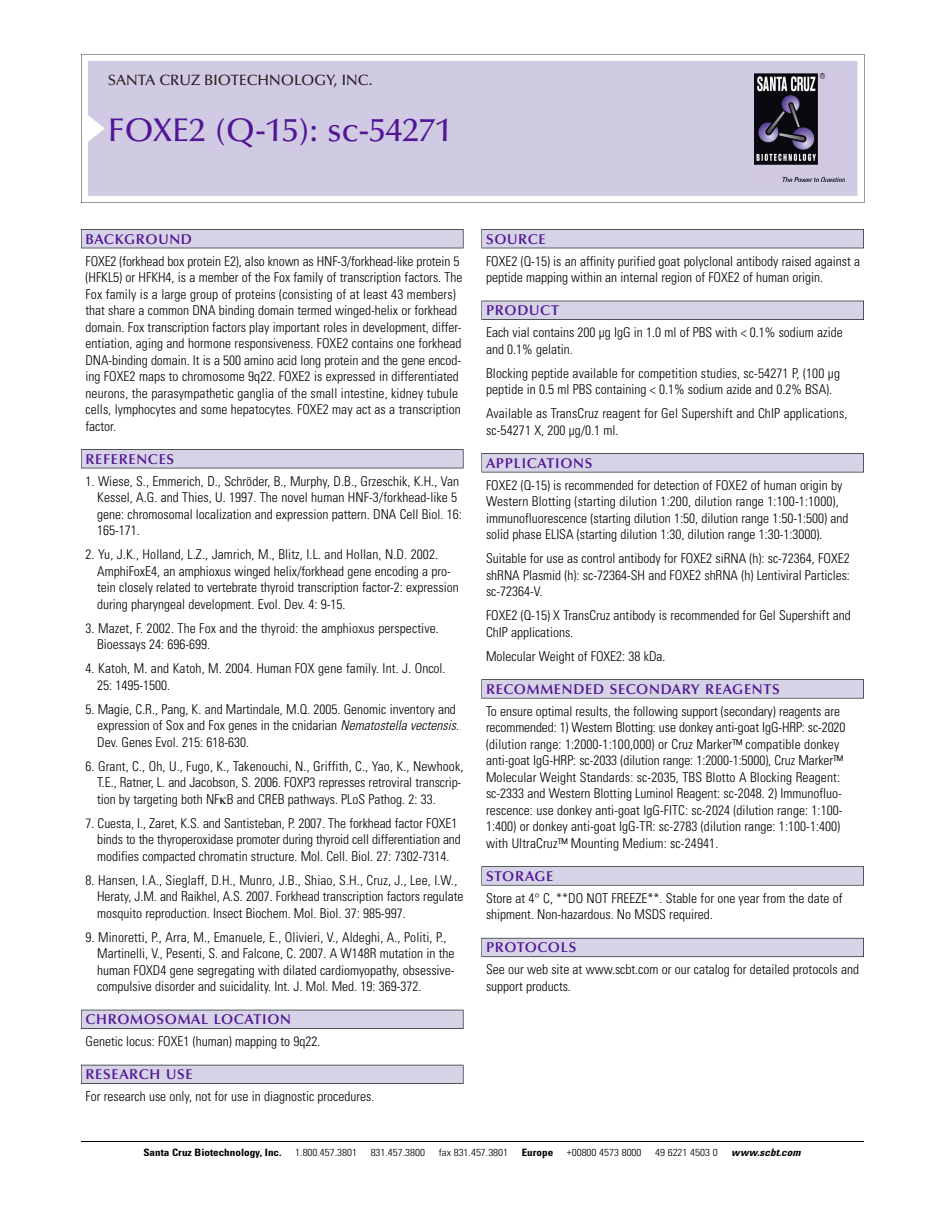
<style>
.page{position:relative;width:945px;height:1215px;background:#fff}
.page>*{position:absolute;margin:0;border:0;box-sizing:border-box;transform-origin:0 0}
.t1{font:500 33px "Optima";color:#511695}
.t2{font:500 15px "Optima";color:#231f20}
.t3{font:600 14.25px "Optima";letter-spacing:.05em;color:#511695}
.t4{font:300 condensed 13.5px/16.5px "Univers";color:#000}
.t5{font:300 condensed 10.2px "Univers";color:#000;scale:1.1 1}
.t6{font:700 condensed 10.2px "Univers";color:#000;scale:1.1 1}
.t7{font:italic 700 condensed 10.2px "Univers";letter-spacing:.005em;color:#000;scale:1.1 1}
.s1{font-style:italic}
</style>
<div class="page">
<svg style="left:81px;top:54px;width:783px;height:149px"></svg>
<div style="left:88px;top:61px;width:769px;height:135px;background:#d1cae3"></div>
<img style="left:755px;top:74px;width:90px;height:108px">
<div style="left:81px;top:229px;width:382px;height:19px;background:#525156"></div>
<div style="left:81px;top:230px;width:382px;height:18px;background:#d7d3e7"></div>
<div style="left:81px;top:449px;width:382px;height:19px;background:#525155"></div>
<div style="left:81px;top:450px;width:382px;height:18px;background:#d7d3e7"></div>
<div style="left:81px;top:1010px;width:382px;height:19px;background:#525158"></div>
<div style="left:81px;top:1010px;width:382px;height:18px;background:#d7d3e7"></div>
<div style="left:81px;top:1065px;width:382px;height:19px;background:#54535a"></div>
<div style="left:81px;top:1065px;width:382px;height:18px;background:#d7d3e7"></div>
<div style="left:482px;top:229px;width:382px;height:19px;background:#525156"></div>
<div style="left:482px;top:230px;width:381px;height:18px;background:#d7d3e7"></div>
<div style="left:482px;top:301px;width:382px;height:19px;background:#515055"></div>
<div style="left:482px;top:301px;width:381px;height:18px;background:#d7d3e7"></div>
<div style="left:482px;top:453px;width:382px;height:19px;background:#545357"></div>
<div style="left:482px;top:454px;width:381px;height:18px;background:#d7d3e7"></div>
<div style="left:482px;top:679px;width:382px;height:19px;background:#575759"></div>
<div style="left:482px;top:680px;width:381px;height:18px;background:#d7d3e7"></div>
<svg style="left:482px;top:866px;width:382px;height:20px"></svg>
<div style="left:482px;top:867px;width:381px;height:18px;background:#d7d3e7"></div>
<div style="left:482px;top:938px;width:382px;height:19px;background:#66646e"></div>
<div style="left:482px;top:938px;width:381px;height:18px;background:#d7d3e7"></div>
<hr style="left:81px;top:1141px;width:783px;height:1px;background:#000">
<p class="t2" style="left:108px;top:74px;width:266px">SANTA CRUZ BIOTECHNOLOGY, INC.</p>
<h1 class="t1" style="left:108px;top:117px;width:345px">FOXE2 (Q-15): sc-54271</h1>
<p class="t3" style="left:86px;top:233px;width:108px">BACKGROUND</p>
<p class="t4" style="left:86px;top:254px;width:379px">FOXE2 (forkhead box protein E2), also known as HNF-3/forkhead-like protein 5 (HFKL5) or HFKH4, is a member of the Fox family of transcription factors. The Fox family is a large group of proteins (consisting of at least 43 members) that share a common DNA binding domain termed winged-helix or forkhead domain. Fox transcription factors play important roles in development, differ&shy;entiation, aging and hormone responsiveness. FOXE2 contains one forkhead DNA-binding domain. It is a 500 amino acid long protein and the gene encod&shy;ing FOXE2 maps to chromosome 9q22. FOXE2 is expressed in differentiated neurons, the parasympathetic ganglia of the small intestine, kidney tubule cells, lymphocytes and some hepatocytes. FOXE2 may act as a transcription factor.</p>
<p class="t3" style="left:86px;top:453px;width:90px">REFERENCES</p>
<p class="t4" style="left:97px;top:474px;width:366px;text-indent:-12px">1. Wiese, S., Emmerich, D., Schröder, B., Murphy, D.B., Grzeschik, K.H., Van Kessel, A.G. and Thies, U. 1997. The novel human HNF-3/forkhead-like 5 gene: chromosomal localization and expression pattern. DNA Cell Biol. 16:<br>165-171.</p>
<p class="t4" style="left:97px;top:547px;width:363px;text-indent:-12px">2. Yu, J.K., Holland, L.Z., Jamrich, M., Blitz, I.L. and Hollan, N.D. 2002.<br>AmphiFoxE4, an amphioxus winged helix/forkhead gene encoding a pro&shy;tein closely related to vertebrate thyroid transcription factor-2: expression during pharyngeal development. Evol. Dev. 4: 9-15.</p>
<p class="t4" style="left:97px;top:621px;width:343px;text-indent:-12px">3. Mazet, F. 2002. The Fox and the thyroid: the amphioxus perspective.<br>Bioessays 24: 696-699.</p>
<p class="t4" style="left:97px;top:661px;width:350px;text-indent:-12px">4. Katoh, M. and Katoh, M. 2004. Human FOX gene family. Int. J. Oncol.<br>25: 1495-1500.</p>
<p class="t4" style="left:97px;top:702px;width:363px;text-indent:-12px">5. Magie, C.R., Pang, K. and Martindale, M.Q. 2005. Genomic inventory and expression of Sox and Fox genes in the cnidarian <span class="s1">Nematostella vectensis</span>.<br>Dev. Genes Evol. 215: 618-630.</p>
<p class="t4" style="left:97px;top:759px;width:368px;text-indent:-12px">6. Grant, C., Oh, U., Fugo, K., Takenouchi, N., Griffith, C., Yao, K., Newhook,<br>T.E., Ratner, L. and Jacobson, S. 2006. FOXP3 represses retroviral transcrip&shy;tion by targeting both NF B and CREB pathways. PLoS Pathog. 2: 33.</p>
<p class="t4" style="left:97px;top:816px;width:365px;text-indent:-12px">7. Cuesta, I., Zaret, K.S. and Santisteban, P. 2007. The forkhead factor FOXE1 binds to the thyroperoxidase promoter during thyroid cell differentiation and modifies compacted chromatin structure. Mol. Cell. Biol. 27: 7302-7314.</p>
<p class="t4" style="left:97px;top:873px;width:368px;text-indent:-12px">8. Hansen, I.A., Sieglaff, D.H., Munro, J.B., Shiao, S.H., Cruz, J., Lee, I.W.,<br>Heraty, J.M. and Raikhel, A.S. 2007. Forkhead transcription factors regulate mosquito reproduction. Insect Biochem. Mol. Biol. 37: 985-997.</p>
<p class="t4" style="left:97px;top:930px;width:359px;text-indent:-12px">9. Minoretti, P., Arra, M., Emanuele, E., Olivieri, V., Aldeghi, A., Politi, P., Martinelli, V., Pesenti, S. and Falcone, C. 2007. A W148R mutation in the human FOXD4 gene segregating with dilated cardiomyopathy, obsessive&shy;compulsive disorder and suicidality. Int. J. Mol. Med. 19: 369-372.</p>
<p class="t3" style="left:86px;top:1014px;width:207px">CHROMOSOMAL LOCATION</p>
<p class="t4" style="left:86px;top:1034px;width:236px">Genetic locus: FOXE1 (human) mapping to 9q22.</p>
<p class="t3" style="left:86px;top:1069px;width:109px">RESEARCH USE</p>
<p class="t4" style="left:86px;top:1089px;width:290px">For research use only, not for use in diagnostic procedures.</p>
<p class="t3" style="left:486px;top:233px;width:61px">SOURCE</p>
<p class="t4" style="left:486px;top:254px;width:376px">FOXE2 (Q-15) is an affinity purified goat polyclonal antibody raised against a peptide mapping within an internal region of FOXE2 of human origin.</p>
<p class="t3" style="left:486px;top:305px;width:74px">PRODUCT</p>
<p class="t4" style="left:486px;top:325px;width:358px">Each vial contains 200 µg IgG in 1.0 ml of PBS with &lt; 0.1% sodium azide and 0.1% gelatin.</p>
<p class="t4" style="left:486px;top:366px;width:356px">Blocking peptide available for competition studies, sc-54271 P, (100 µg peptide in 0.5 ml PBS containing &lt; 0.1% sodium azide and 0.2% BSA).</p>
<p class="t4" style="left:486px;top:406px;width:363px">Available as TransCruz reagent for Gel Supershift and ChIP applications, sc-54271 X, 200 µg/0.1 ml.</p>
<p class="t3" style="left:486px;top:457px;width:108px">APPLICATIONS</p>
<p class="t4" style="left:486px;top:478px;width:364px">FOXE2 (Q-15) is recommended for detection of FOXE2 of human origin by Western Blotting (starting dilution 1:200, dilution range 1:100-1:1000), immunofluorescence (starting dilution 1:50, dilution range 1:50-1:500) and solid phase ELISA (starting dilution 1:30, dilution range 1:30-1:3000).</p>
<p class="t4" style="left:486px;top:551px;width:365px;text-align:justify">Suitable for use as control antibody for FOXE2 siRNA (h): sc-72364, FOXE2 shRNA Plasmid (h): sc-72364-SH and FOXE2 shRNA (h) Lentiviral Particles: sc-72364-V.</p>
<p class="t4" style="left:486px;top:608px;width:366px">FOXE2 (Q-15) X TransCruz antibody is recommended for Gel Supershift and<br>ChIP applications.</p>
<p class="t4" style="left:486px;top:649px;width:181px">Molecular Weight of FOXE2: 38 kDa.</p>
<p class="t3" style="left:486px;top:683px;width:295px">RECOMMENDED SECONDARY REAGENTS</p>
<p class="t4" style="left:486px;top:704px;width:361px">To ensure optimal results, the following support (secondary) reagents are recommended: 1) Western Blotting: use donkey anti-goat IgG-HRP: sc-2020 (dilution range: 1:2000-1:100,000) or Cruz Marker™ compatible donkey anti-goat IgG-HRP: sc-2033 (dilution range: 1:2000-1:5000), Cruz Marker™ Molecular Weight Standards: sc-2035, TBS Blotto A Blocking Reagent: sc-2333 and Western Blotting Luminol Reagent: sc-2048. 2) Immunofluo&shy;rescence: use donkey anti-goat IgG-FITC: sc-2024 (dilution range: 1:100- 1:400) or donkey anti-goat IgG-TR: sc-2783 (dilution range: 1:100-1:400) with UltraCruz™ Mounting Medium: sc-24941.</p>
<p class="t3" style="left:486px;top:870px;width:69px">STORAGE</p>
<p class="t4" style="left:486px;top:891px;width:358px">Store at 4° C, **DO NOT FREEZE**. Stable for one year from the date of shipment. Non-hazardous. No MSDS required.</p>
<p class="t3" style="left:486px;top:942px;width:92px">PROTOCOLS</p>
<p class="t4" style="left:486px;top:962px;width:375px">See our web site at www.scbt.com or our catalog for detailed protocols and support products.</p>
<p class="t6" style="left:143px;top:1148px;width:127px">Santa Cruz Biotechnology, Inc.</p>
<p class="t5" style="left:295px;top:1148px;width:58px">1.800.457.3801</p>
<p class="t5" style="left:371px;top:1148px;width:51px">831.457.3800</p>
<p class="t5" style="left:439px;top:1148px;width:65px">fax 831.457.3801</p>
<p class="t6" style="left:522px;top:1148px;width:30px">Europe</p>
<p class="t5" style="left:567px;top:1148px;width:69px">+00800 4573 8000</p>
<p class="t5" style="left:655px;top:1148px;width:58px">49 6221 4503 0</p>
<p class="t7" style="left:731px;top:1148px;width:64px">www.scbt.com</p>
</div>
